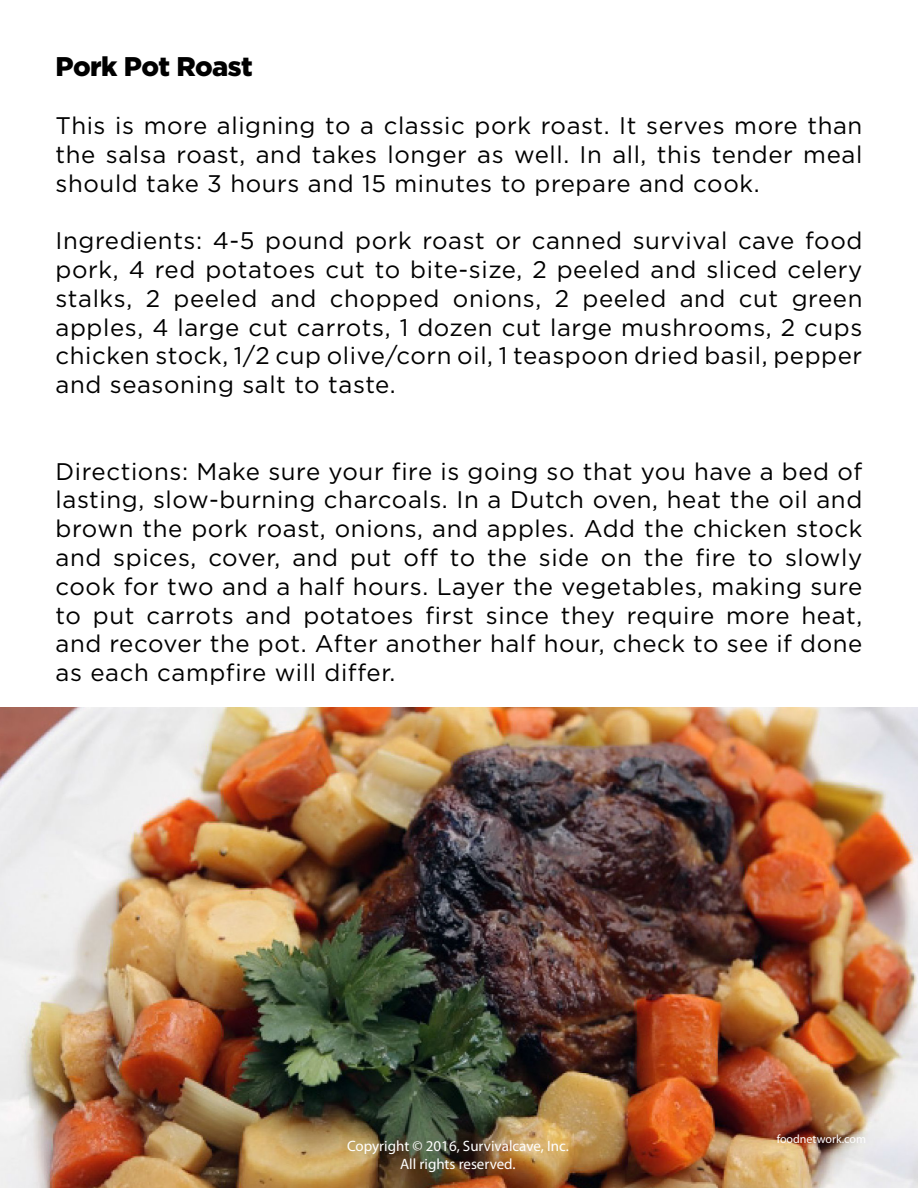
<style>
.page{position:relative;width:918px;height:1188px;background:#fff}
.page>*{position:absolute;margin:0;border:0;box-sizing:border-box;transform-origin:0 0}
.t1{font:900 27px "Gotham";letter-spacing:-.025em;color:#000}
.t2{font:24px/28.8px "Gotham";letter-spacing:.025em;color:#000;text-align:justify}
.t3{font:15px/18px "Myriad Pro";color:#fff;text-align:center}
.t4{font:12px "Myriad Pro";color:#fff}
</style>
<div class="page">
<img style="left:0;top:708px;width:918px;height:480px">
<p class="t1" style="left:56px;top:48px;width:199px">Pork Pot Roast</p>
<p class="t2" style="left:56px;top:111px;width:808px">This is more aligning to a classic pork roast. It serves more than the salsa roast, and takes longer as well. In all, this tender meal should take 3 hours and 15 minutes to prepare and cook.</p>
<p class="t2" style="left:56px;top:226px;width:808px">Ingredients: 4-5 pound pork roast or canned survival cave food pork, 4 red potatoes cut to bite-size, 2 peeled and sliced celery stalks, 2 peeled and chopped onions, 2 peeled and cut green apples, 4 large cut carrots, 1 dozen cut large mushrooms, 2 cups chicken stock, 1/2 cup olive/corn oil, 1 teaspoon dried basil, pepper and seasoning salt to taste.</p>
<p class="t2" style="left:56px;top:456px;width:808px">Directions: Make sure your fire is going so that you have a bed of lasting, slow-burning charcoals. In a Dutch oven, heat the oil and brown the pork roast, onions, and apples. Add the chicken stock and spices, cover, and put off to the side on the fire to slowly cook for two and a half hours. Layer the vegetables, making sure to put carrots and potatoes first since they require more heat, and recover the pot. After another half hour, check to see if done as each campfire will differ.</p>
<p class="t3" style="left:347px;top:1137px;width:223px">Copyright © 2016, Survivalcave, Inc.<br>All rights reserved.</p>
<p class="t4" style="left:777px;top:1132px;width:91px">foodnetwork.com</p>
</div>
